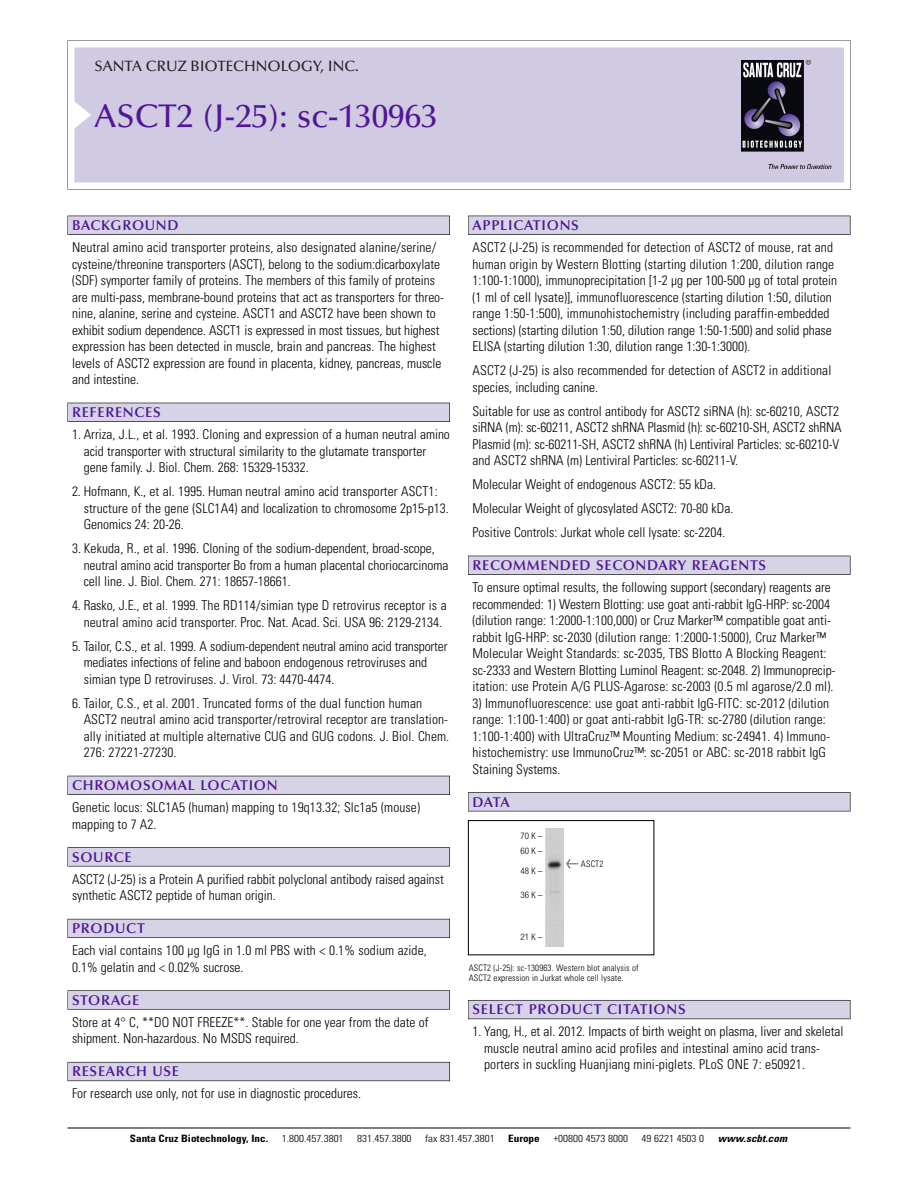
<style>
.page{position:relative;width:918px;height:1188px;background:#fff}
.page>*{position:absolute;margin:0;border:0;box-sizing:border-box;transform-origin:0 0}
.t1{font:500 33px "Optima";color:#511695}
.t2{font:500 15px "Optima";color:#231f20}
.t3{font:600 14.25px "Optima";letter-spacing:.05em;color:#511695}
.t4{font:300 condensed 13.5px/16.5px "Univers";color:#000}
.t5{font:300 condensed 10.2px "Univers";color:#000;scale:1.1 1}
.t6{font:700 condensed 10.2px "Univers";color:#000;scale:1.1 1}
.t7{font:italic 700 condensed 10.2px "Univers";letter-spacing:.005em;color:#000;scale:1.1 1}
.t8{font:300 condensed 9px/10.5px "Univers";letter-spacing:.015em;color:#000}
.t9{font:300 condensed 9px/15px "Helvetica Neue";letter-spacing:.13em;color:#000}
.s1{font-family:"Meta Plus";font-weight:400;font-stretch:normal;font-size:10.5px}
</style>
<div class="page">
<svg style="left:68px;top:40px;width:783px;height:149px"></svg>
<div style="left:74px;top:47px;width:770px;height:135px;background:#d1cae3"></div>
<img style="left:741px;top:60px;width:90px;height:108px">
<div style="left:68px;top:216px;width:382px;height:19px;background:#525155"></div>
<div style="left:68px;top:216px;width:381px;height:18px;background:#d7d3e7"></div>
<div style="left:68px;top:403px;width:382px;height:19px;background:#515055"></div>
<div style="left:68px;top:403px;width:381px;height:18px;background:#d7d3e7"></div>
<div style="left:68px;top:776px;width:382px;height:19px;background:#525158"></div>
<div style="left:68px;top:776px;width:381px;height:18px;background:#d7d3e7"></div>
<div style="left:68px;top:847px;width:382px;height:19px;background:#575759"></div>
<div style="left:68px;top:848px;width:381px;height:18px;background:#d7d3e7"></div>
<div style="left:68px;top:919px;width:382px;height:19px;background:#5b5a62"></div>
<div style="left:68px;top:919px;width:381px;height:18px;background:#d7d3e7"></div>
<div style="left:68px;top:990px;width:382px;height:20px;background:#626263"></div>
<div style="left:68px;top:991px;width:381px;height:18px;background:#d7d3e7"></div>
<div style="left:68px;top:1062px;width:382px;height:19px;background:#66646d"></div>
<div style="left:68px;top:1063px;width:381px;height:18px;background:#d7d3e7"></div>
<div style="left:468px;top:216px;width:382px;height:19px;background:#525155"></div>
<div style="left:468px;top:216px;width:382px;height:18px;background:#d7d3e7"></div>
<div style="left:468px;top:556px;width:382px;height:19px;background:#515055"></div>
<div style="left:468px;top:556px;width:382px;height:18px;background:#d7d3e7"></div>
<div style="left:468px;top:792px;width:382px;height:19px;background:#545357"></div>
<div style="left:468px;top:793px;width:382px;height:18px;background:#d7d3e7"></div>
<div style="left:468px;top:1000px;width:382px;height:19px;background:#5b5961"></div>
<div style="left:468px;top:1001px;width:382px;height:18px;background:#d7d3e7"></div>
<hr style="left:68px;top:1128px;width:782px;height:1px;background:#000">
<div style="left:468px;top:820px;width:186px;height:135px;border:1px solid #000"></div>
<img style="left:545px;top:829px;width:19px;height:117px">
<p class="t2" style="left:94px;top:61px;width:266px">SANTA CRUZ BIOTECHNOLOGY, INC.</p>
<h1 class="t1" style="left:94px;top:103px;width:345px">ASCT2 (J-25): sc-130963</h1>
<p class="t3" style="left:72px;top:219px;width:108px">BACKGROUND</p>
<p class="t4" style="left:72px;top:240px;width:374px">Neutral amino acid transporter proteins, also designated alanine/serine/ cysteine/threonine transporters (ASCT), belong to the sodium:dicarboxylate (SDF) symporter family of proteins. The members of this family of proteins are multi-pass, membrane-bound proteins that act as transporters for threo&shy;nine, alanine, serine and cysteine. ASCT1 and ASCT2 have been shown to exhibit sodium dependence. ASCT1 is expressed in most tissues, but highest expression has been detected in muscle, brain and pancreas. The highest levels of ASCT2 expression are found in placenta, kidney, pancreas, muscle and intestine.</p>
<p class="t3" style="left:72px;top:407px;width:90px">REFERENCES</p>
<p class="t4" style="left:84px;top:427px;width:368px;text-indent:-12px">1. Arriza, J.L., et al. 1993. Cloning and expression of a human neutral amino acid transporter with structural similarity to the glutamate transporter gene family. J. Biol. Chem. 268: 15329-15332.</p>
<p class="t4" style="left:84px;top:484px;width:367px;text-indent:-12px">2. Hofmann, K., et al. 1995. Human neutral amino acid transporter ASCT1: structure of the gene (SLC1A4) and localization to chromosome 2p15-p13.<br>Genomics 24: 20-26.</p>
<p class="t4" style="left:84px;top:541px;width:366px;text-indent:-12px">3. Kekuda, R., et al. 1996. Cloning of the sodium-dependent, broad-scope, neutral amino acid transporter Bo from a human placental choriocarcinoma cell line. J. Biol. Chem. 271: 18657-18661.</p>
<p class="t4" style="left:72px;top:598px;width:376px;text-align:center">4. Rasko, J.E., et al. 1999. The RD114/simian type D retrovirus receptor is a neutral amino acid transporter. Proc. Nat. Acad. Sci. USA 96: 2129-2134.</p>
<p class="t4" style="left:84px;top:639px;width:365px;text-indent:-12px">5. Tailor, C.S., et al. 1999. A sodium-dependent neutral amino acid transporter mediates infections of feline and baboon endogenous retroviruses and simian type D retroviruses. J. Virol. 73: 4470-4474.</p>
<p class="t4" style="left:84px;top:696px;width:367px;text-indent:-12px">6. Tailor, C.S., et al. 2001. Truncated forms of the dual function human ASCT2 neutral amino acid transporter/retroviral receptor are translation&shy;ally initiated at multiple alternative CUG and GUG codons. J. Biol. Chem.<br>276: 27221-27230.</p>
<p class="t3" style="left:72px;top:780px;width:207px">CHROMOSOMAL LOCATION</p>
<p class="t4" style="left:72px;top:800px;width:350px">Genetic locus: SLC1A5 (human) mapping to 19q13.32; Slc1a5 (mouse) mapping to 7 A2.</p>
<p class="t3" style="left:72px;top:851px;width:61px">SOURCE</p>
<p class="t4" style="left:72px;top:872px;width:373px">ASCT2 (J-25) is a Protein A purified rabbit polyclonal antibody raised against synthetic ASCT2 peptide of human origin.</p>
<p class="t3" style="left:72px;top:923px;width:74px">PRODUCT</p>
<p class="t4" style="left:72px;top:943px;width:356px">Each vial contains 100 µg IgG in 1.0 ml PBS with &lt; 0.1% sodium azide,<br>0.1% gelatin and &lt; 0.02% sucrose.</p>
<p class="t3" style="left:72px;top:994px;width:69px">STORAGE</p>
<p class="t4" style="left:72px;top:1015px;width:358px">Store at 4° C, **DO NOT FREEZE**. Stable for one year from the date of shipment. Non-hazardous. No MSDS required.</p>
<p class="t3" style="left:72px;top:1066px;width:109px">RESEARCH USE</p>
<p class="t4" style="left:72px;top:1087px;width:290px">For research use only, not for use in diagnostic procedures.</p>
<p class="t3" style="left:473px;top:219px;width:108px">APPLICATIONS</p>
<p class="t4" style="left:473px;top:240px;width:366px">ASCT2 (J-25) is recommended for detection of ASCT2 of mouse, rat and human origin by Western Blotting (starting dilution 1:200, dilution range 1:100-1:1000), immunoprecipitation [1-2 µg per 100-500 µg of total protein (1 ml of cell lysate)], immunofluorescence (starting dilution 1:50, dilution range 1:50-1:500), immunohistochemistry (including paraffin-embedded sections) (starting dilution 1:50, dilution range 1:50-1:500) and solid phase ELISA (starting dilution 1:30, dilution range 1:30-1:3000).</p>
<p class="t4" style="left:473px;top:363px;width:360px">ASCT2 (J-25) is also recommended for detection of ASCT2 in additional species, including canine.</p>
<p class="t4" style="left:473px;top:404px;width:371px">Suitable for use as control antibody for ASCT2 siRNA (h): sc-60210, ASCT2 siRNA (m): sc-60211, ASCT2 shRNA Plasmid (h): sc-60210-SH, ASCT2 shRNA Plasmid (m): sc-60211-SH, ASCT2 shRNA (h) Lentiviral Particles: sc-60210-V and ASCT2 shRNA (m) Lentiviral Particles: sc-60211-V.</p>
<p class="t4" style="left:473px;top:473px;width:262px;line-height:24px">Molecular Weight of endogenous ASCT2: 55 kDa.<br>Molecular Weight of glycosylated ASCT2: 70-80 kDa.<br>Positive Controls: Jurkat whole cell lysate: sc-2204.</p>
<p class="t3" style="left:473px;top:560px;width:295px">RECOMMENDED SECONDARY REAGENTS</p>
<p class="t4" style="left:473px;top:580px;width:364px">To ensure optimal results, the following support (secondary) reagents are recommended: 1) Western Blotting: use goat anti-rabbit IgG-HRP: sc-2004 (dilution range: 1:2000-1:100,000) or Cruz Marker™ compatible goat anti&shy;rabbit IgG-HRP: sc-2030 (dilution range: 1:2000-1:5000), Cruz Marker™ Molecular Weight Standards: sc-2035, TBS Blotto A Blocking Reagent: sc-2333 and Western Blotting Luminol Reagent: sc-2048. 2) Immunoprecip&shy;itation: use Protein A/G PLUS-Agarose: sc-2003 (0.5 ml agarose/2.0 ml).</p>
<p class="t4" style="left:473px;top:696px;width:359px">3) Immunofluorescence: use goat anti-rabbit IgG-FITC: sc-2012 (dilution range: 1:100-1:400) or goat anti-rabbit IgG-TR: sc-2780 (dilution range:<br>1:100-1:400) with UltraCruz™ Mounting Medium: sc-24941. 4) Immuno&shy;histochemistry: use ImmunoCruz™: sc-2051 or ABC: sc-2018 rabbit IgG Staining Systems.</p>
<p class="t3" style="left:473px;top:796px;width:39px">DATA</p>
<p class="t9" style="left:521px;top:829px;width:24px">70K–<br>60K–</p>
<p class="t9" style="left:521px;top:864px;width:24px">48K–</p>
<p class="t9" style="left:521px;top:888px;width:24px">36K–</p>
<p class="t9" style="left:521px;top:930px;width:24px">21K–</p>
<p class="t8" style="left:566px;top:859px;width:39px"><span class="s1">&lt;</span> ASCT2</p>
<p class="t8" style="left:469px;top:963px;width:172px">ASCT2 (J-25): sc-130963. Western blot analysis of<br>ASCT2 expression in Jurkat whole cell lysate.</p>
<p class="t3" style="left:473px;top:1004px;width:215px">SELECT PRODUCT CITATIONS</p>
<p class="t4" style="left:484px;top:1025px;width:361px;text-indent:-12px">1. Yang, H., et al. 2012. Impacts of birth weight on plasma, liver and skeletal muscle neutral amino acid profiles and intestinal amino acid trans&shy;porters in suckling Huanjiang mini-piglets. PLoS ONE 7: e50921.</p>
<p class="t6" style="left:130px;top:1135px;width:127px">Santa Cruz Biotechnology, Inc.</p>
<p class="t5" style="left:282px;top:1135px;width:58px">1.800.457.3801</p>
<p class="t5" style="left:357px;top:1135px;width:51px">831.457.3800</p>
<p class="t5" style="left:425px;top:1135px;width:65px">fax 831.457.3801</p>
<p class="t6" style="left:508px;top:1135px;width:30px">Europe</p>
<p class="t5" style="left:553px;top:1135px;width:69px">+00800 4573 8000</p>
<p class="t5" style="left:642px;top:1135px;width:58px">49 6221 4503 0</p>
<p class="t7" style="left:718px;top:1135px;width:64px">www.scbt.com</p>
</div>
